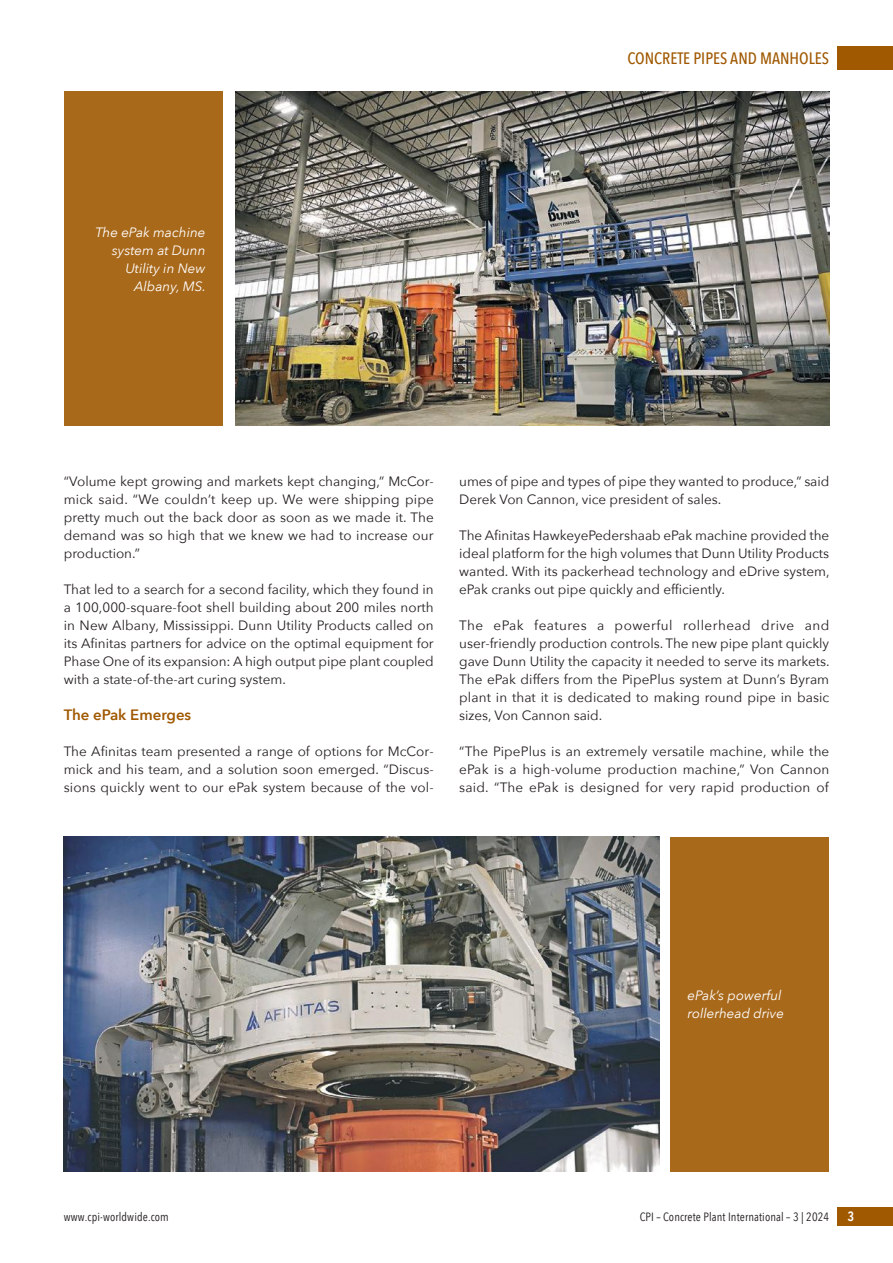
<style>
.page{position:relative;width:893px;height:1263px;background:#fff}
.page>*{position:absolute;margin:0;border:0;box-sizing:border-box;transform-origin:0 0}
.t1{font:500 16.5px "Avenir Next Condensed";color:#a05801}
.t2{font:600 15px "Avenir Next";color:#a05801}
.t3{font:13.5px/18px "Avenir Next";color:#241f1f;text-align:justify}
.t4{font:italic 13.5px/18px "Avenir Next";color:#fff;text-align:right}
.t5{font:600 13.5px "Avenir Next Condensed";color:#fff}
.t6{font:12px "Avenir Next Condensed";letter-spacing:.01em;color:#241f1f}
</style>
<div class="page">
<div style="left:838px;top:47px;width:55px;height:23px;background:#a05801"></div>
<div style="left:838px;top:1208px;width:55px;height:18px;background:#a05801"></div>
<img style="left:235px;top:91px;width:594px;height:334px">
<img style="left:64px;top:837px;width:595px;height:334px">
<div style="left:64px;top:91px;width:159px;height:335px;background:#a9691a"></div>
<div style="left:670px;top:837px;width:159px;height:334px;background:#a9691a"></div>
<p class="t4" style="left:95px;top:222px;width:112px">The ePak machine system at Dunn<br>Utility in New<br>Albany, MS.</p>
<p class="t1" style="left:627px;top:49px;width:203px">CONCRETE PIPES AND MANHOLES</p>
<p class="t3" style="left:64px;top:472px;width:372px">“Volume kept growing and markets kept changing,” McCor&shy;mick said. “We couldn’t keep up. We were shipping pipe pretty much out the back door as soon as we made it. The demand was so high that we knew we had to increase our production.”</p>
<p class="t3" style="left:64px;top:580px;width:372px">That led to a search for a second facility, which they found in a 100,000-square-foot shell building about 200 miles north in New Albany, Mississippi. Dunn Utility Products called on its Afinitas partners for advice on the optimal equipment for Phase One of its expansion: A high output pipe plant coupled with a state-of-the-art curing system.</p>
<p class="t2" style="left:64px;top:702px;width:129px">The ePak Emerges</p>
<p class="t3" style="left:64px;top:742px;width:371px">The Afinitas team presented a range of options for McCor&shy;mick and his team, and a solution soon emerged. “Discus&shy;sions quickly went to our ePak system because of the vol-</p>
<p class="t3" style="left:459px;top:472px;width:372px">umes of pipe and types of pipe they wanted to produce,” said<br>Derek Von Cannon, vice president of sales.</p>
<p class="t3" style="left:459px;top:526px;width:372px">The Afinitas HawkeyePedershaab ePak machine provided the ideal platform for the high volumes that Dunn Utility Products wanted. With its packerhead technology and eDrive system, ePak cranks out pipe quickly and efficiently.</p>
<p class="t3" style="left:459px;top:616px;width:372px">The ePak features a powerful rollerhead drive and user-friendly production controls. The new pipe plant quickly gave Dunn Utility the capacity it needed to serve its markets.<br>The ePak differs from the PipePlus system at Dunn’s Byram plant in that it is dedicated to making round pipe in basic sizes, Von Cannon said.</p>
<p class="t3" style="left:459px;top:742px;width:372px">“The PipePlus is an extremely versatile machine, while the ePak is a high-volume production machine,” Von Cannon said. “The ePak is designed for very rapid production of</p>
<p class="t4" style="left:687px;top:985px;width:98px;text-align:left">ePak’s powerful rollerhead drive</p>
<p class="t6" style="left:64px;top:1207px;width:107px">www.cpi-worldwide.com</p>
<p class="t6" style="left:640px;top:1207px;width:191px">CPI – Concrete Plant International – 3 | 2024</p>
<p class="t5" style="left:847px;top:1205px;width:8px">3</p>
</div>
